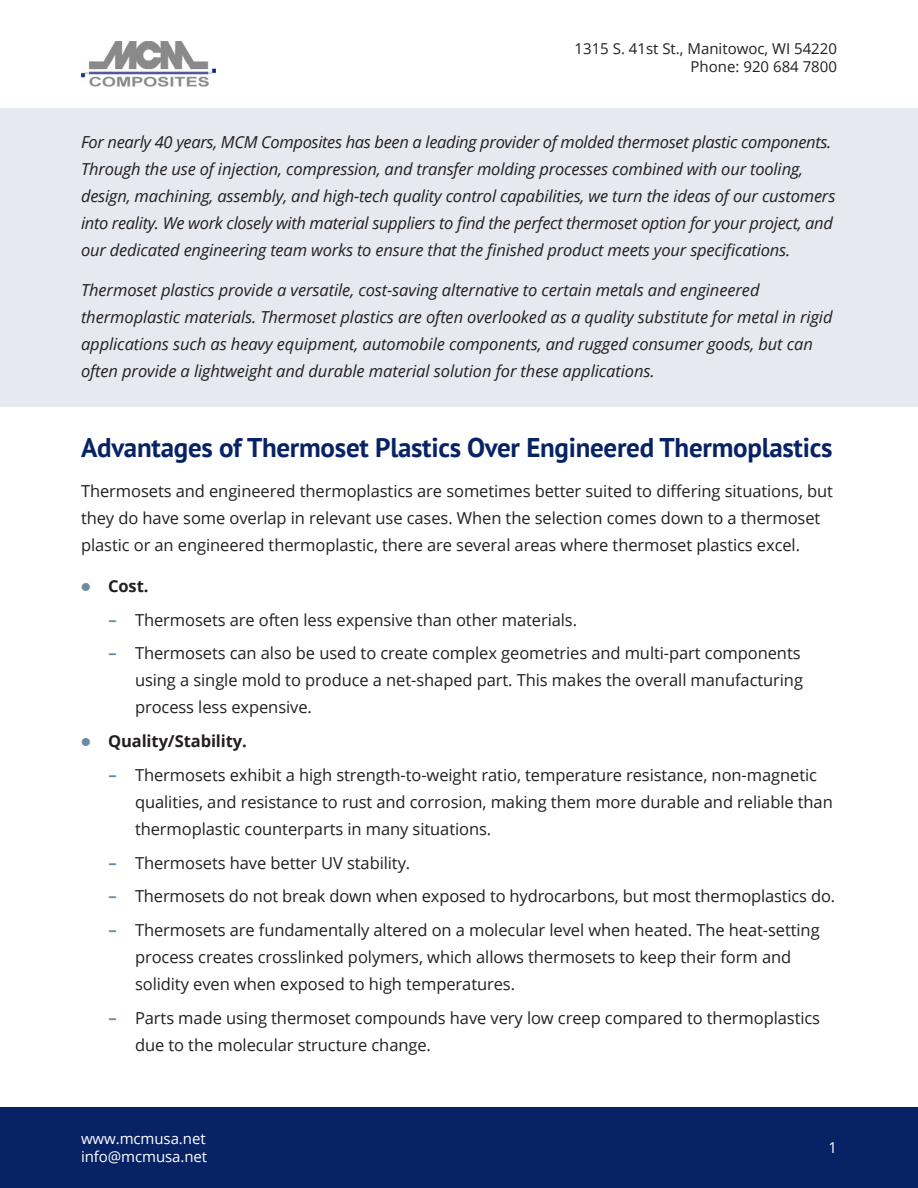
<style>
.page{position:relative;width:918px;height:1188px;background:#fff}
.page>*{position:absolute;margin:0;border:0;box-sizing:border-box;transform-origin:0 0}
.Heading_1{font:700 27px "PT Sans";letter-spacing:-.01em;color:#082365}
.Body_Text{font:16.5px/27px "Open Sans";letter-spacing:-.005em;color:#231f20}
.Body_Text-2{font:italic 16.5px/27px "Open Sans";letter-spacing:-.01em;color:#231f20}
.t1{font:700 16.5px "Open Sans";letter-spacing:-.005em;color:#231f20}
.t2{font:15px/18px "Open Sans";color:#231f20;text-align:right}
.t3{font:15px/18px "Open Sans";letter-spacing:-.005em;color:#fff}
.s1{font-family:"Lato";font-weight:900;color:#6a8a9d}
</style>
<div class="page">
<div style="left:0;top:1107px;width:918px;height:81px;background:#082365"></div>
<img style="left:81px;top:42px;width:135px;height:44px">
<div style="left:0;top:108px;width:918px;height:298px;background:#e6e9f0"></div>
<p class="t2" style="left:575px;top:39px;width:264px">1315 S. 41st St., Manitowoc, WI 54220<br>Phone: 920 684 7800</p>
<p class="Body_Text-2" style="left:81px;top:128px;width:756px">For nearly 40 years, MCM Composites has been a leading provider of molded thermoset plastic components.<br>Through the use of injection, compression, and transfer molding processes combined with our tooling, design, machining, assembly, and high-tech quality control capabilities, we turn the ideas of our customers into reality. We work closely with material suppliers to find the perfect thermoset option for your project, and our dedicated engineering team works to ensure that the finished product meets your specifications.</p>
<p class="Body_Text-2" style="left:81px;top:276px;width:753px">Thermoset plastics provide a versatile, cost-saving alternative to certain metals and engineered thermoplastic materials. Thermoset plastics are often overlooked as a quality substitute for metal in rigid applications such as heavy equipment, automobile components, and rugged consumer goods, but can often provide a lightweight and durable material solution for these applications.</p>
<p class="Heading_1" style="left:81px;top:429px;width:753px">Advantages of Thermoset Plastics Over Engineered Thermoplastics</p>
<p class="Body_Text" style="left:81px;top:477px;width:754px">Thermosets and engineered thermoplastics are sometimes better suited to differing situations, but they do have some overlap in relevant use cases. When the selection comes down to a thermoset plastic or an engineered thermoplastic, there are several areas where thermoset plastics excel.</p>
<p class="t1" style="left:81px;top:574px;width:69px"><span class="s1">•</span> Cost.</p>
<p class="Body_Text" style="left:108px;top:606px;width:471px"><span class="s1">ҽ</span> Thermosets are often less expensive than other materials.</p>
<p class="Body_Text" style="left:135px;top:639px;width:670px;text-indent:-27px"><span class="s1">ҽ</span> Thermosets can also be used to create complex geometries and multi-part components using a single mold to produce a net-shaped part. This makes the overall manufacturing process less expensive.</p>
<p class="t1" style="left:81px;top:729px;width:167px"><span class="s1">•</span> Quality/Stability.</p>
<p class="Body_Text" style="left:135px;top:761px;width:699px;text-indent:-27px"><span class="s1">ҽ</span> Thermosets exhibit a high strength-to-weight ratio, temperature resistance, non-magnetic qualities, and resistance to rust and corrosion, making them more durable and reliable than thermoplastic counterparts in many situations.</p>
<p class="Body_Text" style="left:108px;top:849px;width:304px"><span class="s1">ҽ</span> Thermosets have better UV stability.</p>
<p class="Body_Text" style="left:108px;top:882px;width:729px"><span class="s1">ҽ</span> Thermosets do not break down when exposed to hydrocarbons, but most thermoplastics do.</p>
<p class="Body_Text" style="left:135px;top:916px;width:686px;text-indent:-27px"><span class="s1">ҽ</span> Thermosets are fundamentally altered on a molecular level when heated. The heat-setting process creates crosslinked polymers, which allows thermosets to keep their form and solidity even when exposed to high temperatures.</p>
<p class="Body_Text" style="left:135px;top:1004px;width:687px;text-indent:-27px"><span class="s1">ҽ</span> Parts made using thermoset compounds have very low creep compared to thermoplastics due to the molecular structure change.</p>
<p class="t3" style="left:81px;top:1129px;width:128px">www.mcmusa.net info@mcmusa.net</p>
<p class="t3" style="left:828px;top:1138px;width:10px">1</p>
</div>
